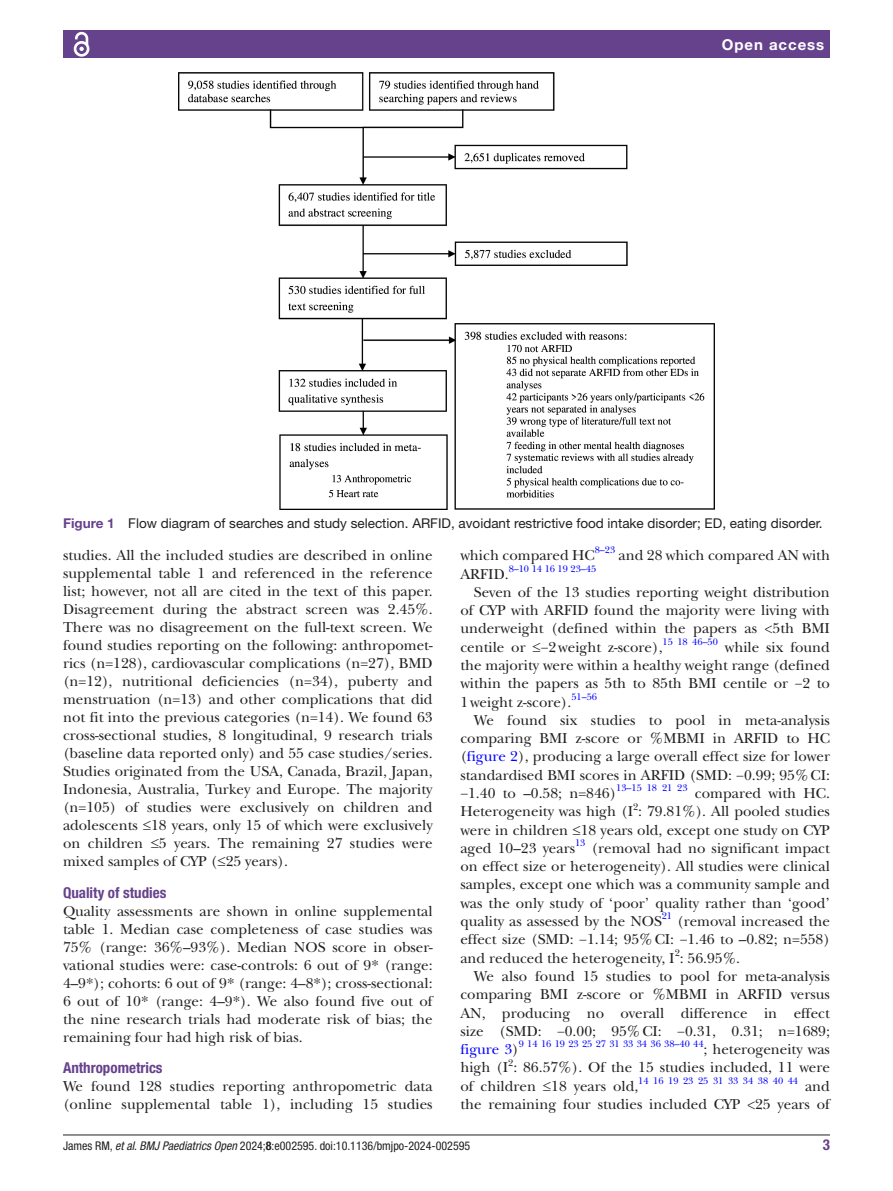
<style>
.page{position:relative;width:893px;height:1191px;background:#fff}
.page>*{position:absolute;margin:0;border:0;box-sizing:border-box;transform-origin:0 0}
.t1{font:15px/18px "New Baskerville";color:#231f20;text-align:justify}
.t2{font:700 condensed 15px "Helvetica Neue LT Std";color:#66428c}
.t3{font:700 15px "Helvetica Neue LT Std";letter-spacing:.065em;color:#fff}
.t4{font:13.5px "Helvetica Neue LT Std";color:#231f20}
.t5{font:condensed 12px "Helvetica Neue LT Std";color:#231f20}
.t6{font:9.9px "New Baskerville";color:#00f}
.t7{font:9.9px "New Baskerville";color:#231f20}
.s1{font-weight:700;color:#66428c}
.s2{color:#00f}
.s3{font-style:italic}
.s4{font-weight:700}
</style>
<div class="page">
<hr style="left:63px;top:1134px;width:767px;height:1px;background:#231f20">
<div style="left:63px;top:31px;width:767px;height:27px;background:#66428c"></div>
<svg style="left:73px;top:31px;width:17px;height:26px"></svg>
<img style="left:178px;top:73px;width:537px;height:437px">
<p class="t3" style="left:722px;top:35px;width:104px">Open access</p>
<p class="t4" style="left:63px;top:515px;width:761px"><span class="s1">Figure 1</span> Flow diagram of searches and study selection. ARFID, avoidant restrictive food intake disorder; ED, eating disorder.</p>
<p class="t1" style="left:63px;top:546px;width:371px">studies. All the included studies are described in online supplemental table 1 and referenced in the reference list; however, not all are cited in the text of this paper.<br>Disagreement during the abstract screen was 2.45%.<br>There was no disagreement on the full-text screen. We found studies reporting on the following: anthropomet&shy;rics (n=128), cardiovascular complications (n=27), BMD (n=12), nutritional deficiencies (n=34), puberty and menstruation (n=13) and other complications that did not fit into the previous categories (n=14). We found 63 cross-sectional studies, 8 longitudinal, 9 research trials (baseline data reported only) and 55 case studies/series.<br>Studies originated from the USA, Canada, Brazil, Japan, Indonesia, Australia, Turkey and Europe. The majority (n=105) of studies were exclusively on children and adolescents ≤18 years, only 15 of which were exclusively on children ≤5 years. The remaining 27 studies were mixed samples of CYP (≤25 years).</p>
<p class="t2" style="left:63px;top:883px;width:105px">Quality of studies</p>
<p class="t1" style="left:63px;top:902px;width:371px">Quality assessments are shown in online supplemental table 1. Median case completeness of case studies was 75% (range: 36%–93%). Median NOS score in obser&shy;vational studies were: case-controls: 6 out of 9* (range:<br>4–9*); cohorts: 6 out of 9* (range: 4–8*); cross-sectional:<br>6 out of 10* (range: 4–9*). We also found five out of the nine research trials had moderate risk of bias; the remaining four had high risk of bias.</p>
<p class="t2" style="left:63px;top:1059px;width:101px">Anthropometrics</p>
<p class="t1" style="left:63px;top:1077px;width:371px">We found 128 studies reporting anthropometric data (online supplemental table 1), including 15 studies</p>
<p class="t1" style="left:460px;top:546px;width:136px">which compared HC</p>
<p class="t6" style="left:595px;top:544px;width:22px">8–23</p>
<p class="t1" style="left:619px;top:546px;width:213px">and 28 which compared AN with</p>
<p class="t1" style="left:460px;top:565px;width:50px">ARFID.</p>
<p class="t6" style="left:509px;top:563px;width:89px">8–10 14 16 19 23–45</p>
<p class="t1" style="left:460px;top:583px;width:371px;text-indent:14px">Seven of the 13 studies reporting weight distribution of CYP with ARFID found the majority were living with underweight (defined within the papers as &lt;5th BMI centile or ≤−2weight z-score),</p>
<p class="t6" style="left:663px;top:636px;width:57px">15 18 46–50</p>
<p class="t1" style="left:460px;top:638px;width:371px;text-indent:264px">while six found the majority were within a healthy weight range (defined within the papers as 5th to 85th BMI centile or −2 to 1weight z-score).</p>
<p class="t6" style="left:571px;top:691px;width:27px">51–56</p>
<p class="t1" style="left:460px;top:711px;width:371px;text-indent:14px">We found six studies to pool in meta-analysis comparing BMI z-score or %MBMI in ARFID to HC (<span class="s2">figure 2</span>), producing a large overall effect size for lower standardised BMI scores in ARFID (SMD: −0.99; 95%CI: −1.40 to –0.58; n=846)<sup>13–15</sup> <sup>18</sup> <sup>21</sup> <sup>23</sup></p>
<p class="t1" style="left:460px;top:784px;width:371px;text-align:right">compared with HC.<br>Heterogeneity was high (I : 79.81%). All pooled studies</p>
<p class="t7" style="left:633px;top:800px;width:7px">2</p>
<p class="t1" style="left:460px;top:820px;width:371px">were in children ≤18 years old, except one study on CYP aged 10–23 years</p>
<p class="t6" style="left:575px;top:837px;width:12px">13</p>
<p class="t1" style="left:460px;top:839px;width:371px;text-indent:131px">(removal had no significant impact on effect size or heterogeneity). All studies were clinical samples, except one which was a community sample and was the only study of ‘poor’ quality rather than ‘good’ quality as assessed by the NOS</p>
<p class="t6" style="left:662px;top:910px;width:12px">21</p>
<p class="t1" style="left:460px;top:912px;width:371px;text-indent:217px">(removal increased the effect size (SMD: −1.14; 95%CI: −1.46 to –0.82; n=558) and reduced the heterogeneity, I : 56.95%.</p>
<p class="t7" style="left:675px;top:947px;width:7px">2</p>
<p class="t1" style="left:460px;top:967px;width:371px;text-indent:14px">We also found 15 studies to pool for meta-analysis comparing BMI z-score or %MBMI in ARFID versus AN, producing no overall difference in effect size (SMD: −0.00; 95%CI: −0.31, 0.31; n=1689; <span class="s2">figure 3</span>)</p>
<p class="t6" style="left:519px;top:1038px;width:186px">9 14 16 19 23 25 27 31 33 34 36 38–40 44</p>
<p class="t1" style="left:460px;top:1040px;width:371px;text-align:right">; heterogeneity was<br>high (I : 86.57%). Of the 15 studies included, 11 were</p>
<p class="t7" style="left:508px;top:1056px;width:7px">2</p>
<p class="t1" style="left:460px;top:1077px;width:179px">of children ≤18 years old,</p>
<p class="t6" style="left:638px;top:1075px;width:161px">14 16 19 23 25 31 33 34 38 40 44</p>
<p class="t1" style="left:460px;top:1076px;width:371px;text-align:right">and<br>the remaining four studies included CYP &lt;25 years of</p>
<p class="t5" style="left:63px;top:1138px;width:409px">James RM, <span class="s3">et al</span>. <span class="s3">BMJ Paediatrics Open</span> 2024;<span class="s4">8</span>:e002595. doi:10.1136/bmjpo-2024-002595</p>
<p class="t2" style="left:823px;top:1135px;width:9px">3</p>
</div>
